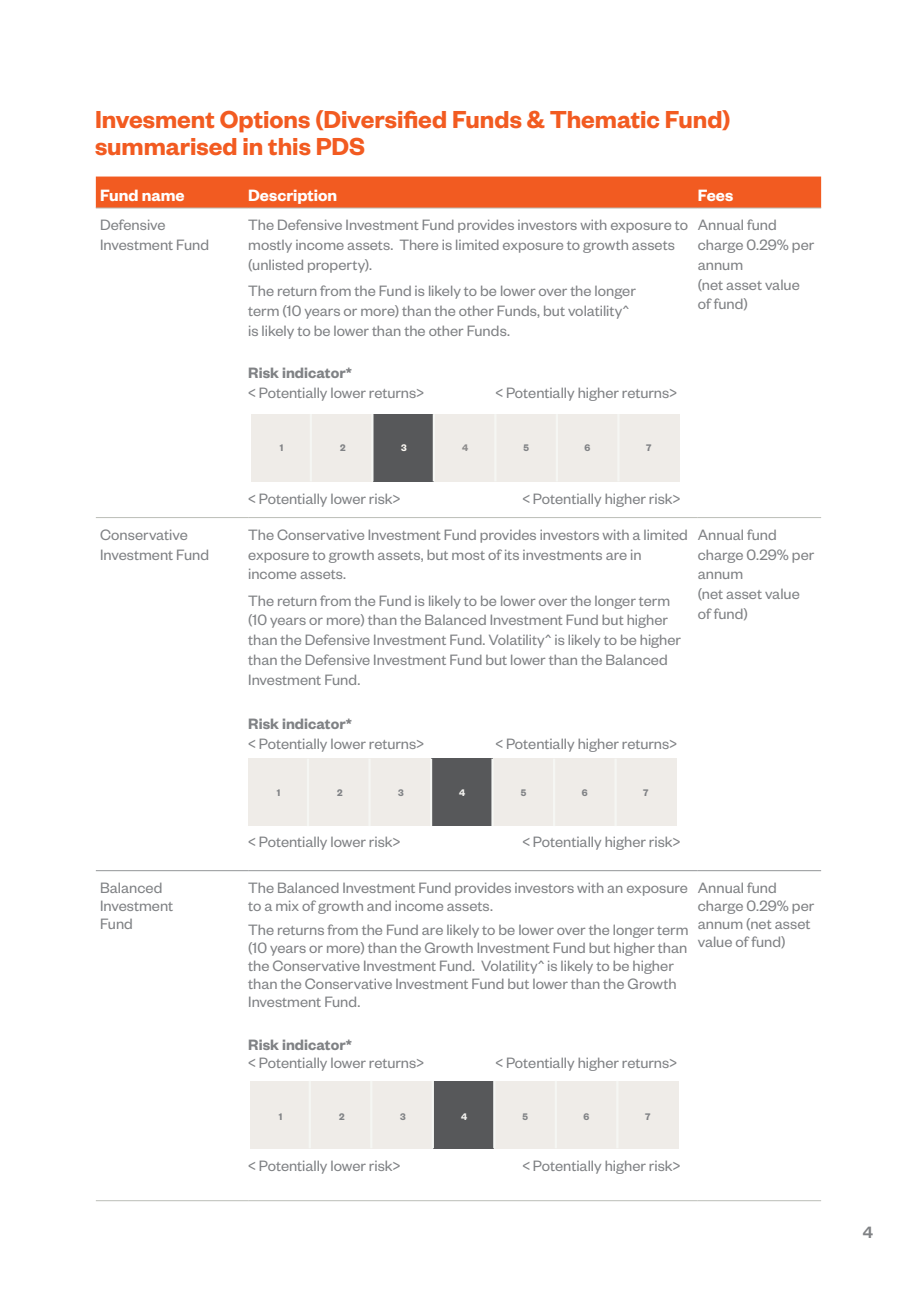
<style>
.page{position:relative;width:919px;height:1289px;background:#fff}
.page>*{position:absolute;margin:0;border:0;box-sizing:border-box;transform-origin:0 0}
.Body_copy{font:600 27px/27px "Founders Grotesk";color:#f25b21}
.Body_copy-2{font:600 18px "Founders Grotesk";color:#fff}
.Body_copy-3{font:500 18px "Founders Grotesk";color:#808285}
.Body_copy-4{font:16.5px/19.8px "Founders Grotesk";color:#808285}
.Body_copy-5{font:600 10.5px "Founders Grotesk";color:#808285}
.Body_copy-6{font:600 10.5px "Founders Grotesk";color:#f4f3f0}
.Body_copy-7{font:600 10.5px "Founders Grotesk";color:#8c8b8b}
.s1{font-weight:600}
</style>
<div class="page">
<div style="left:96px;top:176px;width:725px;height:32px;background:#f25b21"></div>
<hr style="left:96px;top:208px;width:152px;height:1px;background:#bbbdb7">
<hr style="left:248px;top:208px;width:449px;height:1px;background:#bbbdb7">
<hr style="left:697px;top:208px;width:124px;height:1px;background:#bbbdb7">
<hr style="left:96px;top:517px;width:152px;height:1px;background:#bbbdb7">
<hr style="left:248px;top:517px;width:449px;height:1px;background:#bbbdb7">
<hr style="left:697px;top:517px;width:124px;height:1px;background:#bbbdb7">
<hr style="left:96px;top:1200px;width:152px;height:1px;background:#bbbdb7">
<hr style="left:248px;top:1200px;width:449px;height:1px;background:#bbbdb7">
<hr style="left:697px;top:1200px;width:124px;height:1px;background:#bbbdb7">
<hr style="left:96px;top:870px;width:152px;height:1px;background:#939598">
<hr style="left:248px;top:870px;width:449px;height:1px;background:#939598">
<hr style="left:697px;top:870px;width:124px;height:1px;background:#939598">
<div style="left:250px;top:1080px;width:61px;height:68px;background:#efece8"></div>
<div style="left:311px;top:1080px;width:61px;height:68px;background:#efece8"></div>
<div style="left:372px;top:1080px;width:61px;height:68px;background:#efece8"></div>
<div style="left:433px;top:1080px;width:61px;height:68px;background:#57585a"></div>
<div style="left:494px;top:1080px;width:62px;height:68px;background:#efece8"></div>
<div style="left:556px;top:1080px;width:61px;height:68px;background:#efece8"></div>
<div style="left:617px;top:1080px;width:61px;height:68px;background:#efece8"></div>
<hr style="left:370px;top:1080px;width:2px;height:68px;background:#f5f6f3">
<hr style="left:308px;top:1080px;width:3px;height:68px;background:#f5f6f3">
<hr style="left:431px;top:1080px;width:3px;height:68px;background:#f5f6f3">
<hr style="left:493px;top:1080px;width:2px;height:68px;background:#f5f6f3">
<hr style="left:554px;top:1080px;width:3px;height:68px;background:#f5f6f3">
<hr style="left:616px;top:1080px;width:2px;height:68px;background:#f5f6f3">
<div style="left:251px;top:414px;width:61px;height:67px;background:#efece8"></div>
<div style="left:312px;top:414px;width:61px;height:67px;background:#efece8"></div>
<div style="left:373px;top:414px;width:61px;height:67px;background:#57585a"></div>
<div style="left:434px;top:414px;width:61px;height:67px;background:#efece8"></div>
<div style="left:495px;top:414px;width:62px;height:67px;background:#efece8"></div>
<div style="left:557px;top:414px;width:61px;height:67px;background:#efece8"></div>
<div style="left:618px;top:414px;width:61px;height:67px;background:#efece8"></div>
<hr style="left:371px;top:414px;width:2px;height:67px;background:#f5f6f3">
<hr style="left:310px;top:414px;width:2px;height:67px;background:#f5f6f3">
<hr style="left:432px;top:414px;width:3px;height:67px;background:#f5f6f3">
<hr style="left:494px;top:414px;width:2px;height:67px;background:#f5f6f3">
<hr style="left:555px;top:414px;width:3px;height:67px;background:#f5f6f3">
<hr style="left:617px;top:414px;width:2px;height:67px;background:#f5f6f3">
<div style="left:248px;top:758px;width:61px;height:68px;background:#efece8"></div>
<div style="left:309px;top:758px;width:61px;height:68px;background:#efece8"></div>
<div style="left:370px;top:758px;width:61px;height:68px;background:#efece8"></div>
<div style="left:431px;top:758px;width:62px;height:68px;background:#57585a"></div>
<div style="left:493px;top:758px;width:61px;height:68px;background:#efece8"></div>
<div style="left:554px;top:758px;width:61px;height:68px;background:#efece8"></div>
<div style="left:615px;top:758px;width:61px;height:68px;background:#efece8"></div>
<hr style="left:368px;top:758px;width:2px;height:68px;background:#f5f6f3">
<hr style="left:307px;top:758px;width:2px;height:68px;background:#f5f6f3">
<hr style="left:430px;top:758px;width:2px;height:68px;background:#f5f6f3">
<hr style="left:491px;top:758px;width:2px;height:68px;background:#f5f6f3">
<hr style="left:553px;top:758px;width:2px;height:68px;background:#f5f6f3">
<hr style="left:614px;top:758px;width:2px;height:68px;background:#f5f6f3">
<p class="Body_copy" style="left:95px;top:104px;width:637px">Invesment Options (Diversified Funds &amp; Thematic Fund) summarised in this PDS</p>
<p class="Body_copy-2" style="left:100px;top:184px;width:86px">Fund name</p>
<p class="Body_copy-2" style="left:248px;top:184px;width:90px">Description</p>
<p class="Body_copy-2" style="left:697px;top:184px;width:37px">Fees</p>
<p class="Body_copy-4" style="left:100px;top:214px;width:110px">Defensive<br>Investment Fund</p>
<p class="Body_copy-4" style="left:248px;top:214px;width:441px">The Defensive Investment Fund provides investors with exposure to mostly income assets. There is limited exposure to growth assets (unlisted property).</p>
<p class="Body_copy-4" style="left:248px;top:280px;width:389px">The return from the Fund is likely to be lower over the longer term (10 years or more) than the other Funds, but volatility^ is likely to be lower than the other Funds.</p>
<p class="Body_copy-4" style="left:248px;top:362px;width:177px"><span class="s1">Risk indicator*<br></span>&lt; Potentially lower returns&gt;</p>
<p class="Body_copy-4" style="left:697px;top:214px;width:118px">Annual fund charge 0.29% per annum<br>(net asset value of fund)</p>
<p class="Body_copy-4" style="left:495px;top:382px;width:183px">&lt; Potentially higher returns&gt;</p>
<p class="Body_copy-5" style="left:280px;top:441px;width:5px">1</p>
<p class="Body_copy-5" style="left:340px;top:441px;width:7px">2</p>
<p class="Body_copy-7" style="left:462px;top:441px;width:8px">4</p>
<p class="Body_copy-5" style="left:523px;top:441px;width:7px">5</p>
<p class="Body_copy-5" style="left:584px;top:441px;width:7px">6</p>
<p class="Body_copy-5" style="left:646px;top:441px;width:7px">7</p>
<p class="Body_copy-4" style="left:248px;top:488px;width:154px">&lt; Potentially lower risk&gt;</p>
<p class="Body_copy-4" style="left:522px;top:488px;width:159px">&lt; Potentially higher risk&gt;</p>
<p class="Body_copy-4" style="left:100px;top:524px;width:110px">Conservative<br>Investment Fund</p>
<p class="Body_copy-4" style="left:248px;top:524px;width:441px">The Conservative Investment Fund provides investors with a limited exposure to growth assets, but most of its investments are in income assets.</p>
<p class="Body_copy-4" style="left:248px;top:589px;width:434px">The return from the Fund is likely to be lower over the longer term (10 years or more) than the Balanced Investment Fund but higher than the Defensive Investment Fund. Volatility^ is likely to be higher than the Defensive Investment Fund but lower than the Balanced Investment Fund.</p>
<p class="Body_copy-4" style="left:248px;top:713px;width:177px"><span class="s1">Risk indicator*<br></span>&lt; Potentially lower returns&gt;</p>
<p class="Body_copy-4" style="left:495px;top:733px;width:183px">&lt; Potentially higher returns&gt;</p>
<p class="Body_copy-4" style="left:697px;top:524px;width:118px">Annual fund charge 0.29% per annum<br>(net asset value of fund)</p>
<p class="Body_copy-5" style="left:277px;top:785px;width:5px">1</p>
<p class="Body_copy-5" style="left:337px;top:785px;width:7px">2</p>
<p class="Body_copy-6" style="left:459px;top:785px;width:8px">4</p>
<p class="Body_copy-5" style="left:520px;top:785px;width:7px">5</p>
<p class="Body_copy-5" style="left:581px;top:785px;width:7px">6</p>
<p class="Body_copy-5" style="left:643px;top:785px;width:7px">7</p>
<p class="Body_copy-4" style="left:248px;top:831px;width:154px">&lt; Potentially lower risk&gt;</p>
<p class="Body_copy-4" style="left:522px;top:831px;width:159px">&lt; Potentially higher risk&gt;</p>
<p class="Body_copy-4" style="left:100px;top:877px;width:75px;line-height:18px">Balanced<br>Investment<br>Fund</p>
<p class="Body_copy-4" style="left:248px;top:877px;width:441px;line-height:18px">The Balanced Investment Fund provides investors with an exposure to a mix of growth and income assets.</p>
<p class="Body_copy-4" style="left:248px;top:920px;width:442px;line-height:18px">The returns from the Fund are likely to be lower over the longer term (10 years or more) than the Growth Investment Fund but higher than the Conservative Investment Fund. Volatility^ is likely to be higher than the Conservative Investment Fund but lower than the Growth Investment Fund.</p>
<p class="Body_copy-4" style="left:248px;top:1034px;width:177px;line-height:18px"><span class="s1">Risk indicator*<br></span>&lt; Potentially lower returns&gt;</p>
<p class="Body_copy-4" style="left:495px;top:1051px;width:183px">&lt; Potentially higher returns&gt;</p>
<p class="Body_copy-4" style="left:697px;top:877px;width:118px;line-height:18px">Annual fund charge 0.29% per annum (net asset value of fund)</p>
<p class="Body_copy-5" style="left:279px;top:1109px;width:5px">1</p>
<p class="Body_copy-5" style="left:339px;top:1109px;width:7px">2</p>
<p class="Body_copy-6" style="left:461px;top:1109px;width:8px">4</p>
<p class="Body_copy-5" style="left:522px;top:1109px;width:7px">5</p>
<p class="Body_copy-5" style="left:583px;top:1109px;width:7px">6</p>
<p class="Body_copy-5" style="left:645px;top:1109px;width:7px">7</p>
<p class="Body_copy-4" style="left:248px;top:1154px;width:154px">&lt; Potentially lower risk&gt;</p>
<p class="Body_copy-4" style="left:522px;top:1154px;width:159px">&lt; Potentially higher risk&gt;</p>
<p class="Body_copy-3" style="left:862px;top:1220px;width:12px">4</p>
</div>
